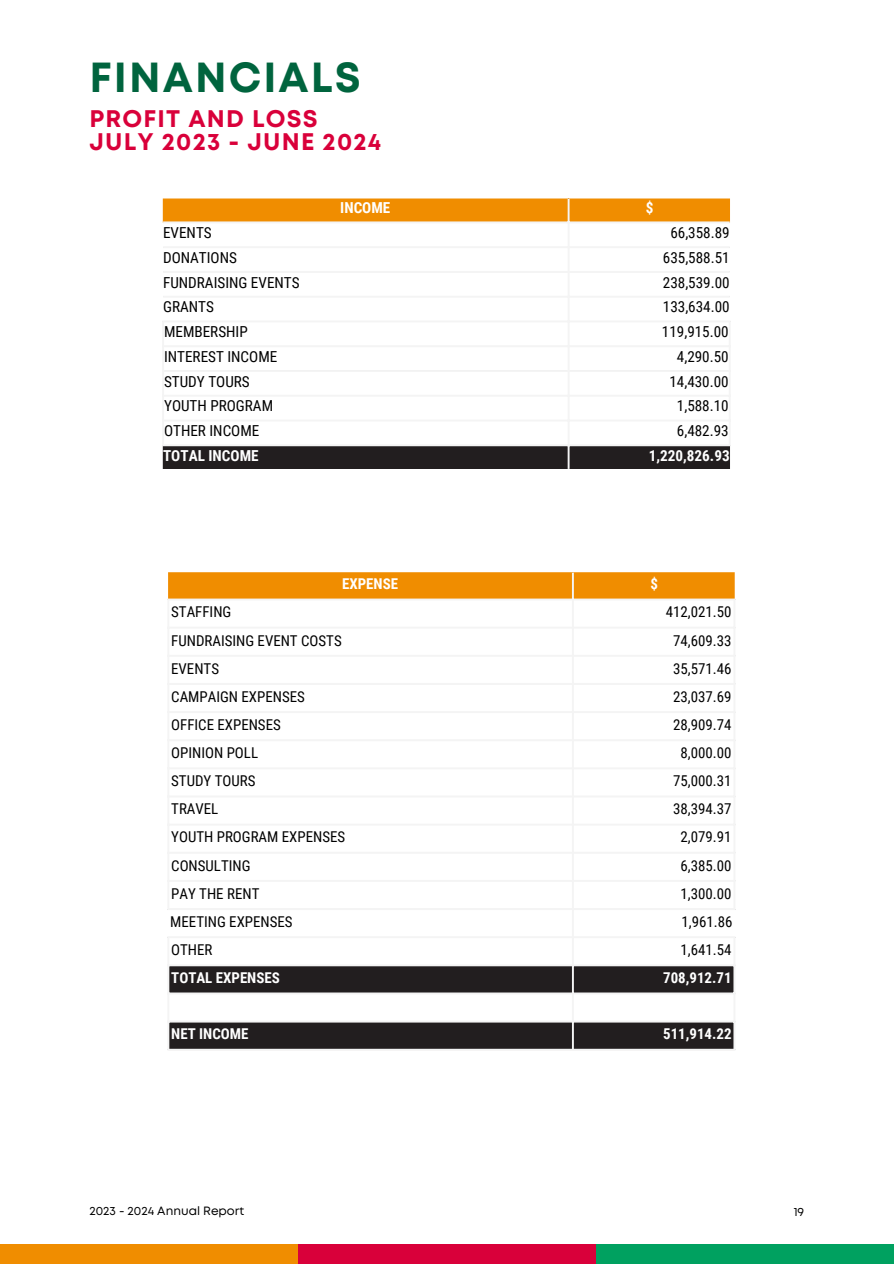
<style>
.page{position:relative;width:894px;height:1264px;background:#fff}
.page>*{position:absolute;margin:0;border:0;box-sizing:border-box;transform-origin:0 0}
.t1{font:700 42px "Mont";letter-spacing:.05em;color:#00643e}
.t2{font:700 24px/23.7px "Mont";letter-spacing:.05em;color:#d9003a}
.t3{font:15.15px "Roboto Condensed";color:#000}
.t4{font:700 15.15px "Roboto Condensed";color:#fff}
.t5{font:14.85px "Roboto Condensed";color:#000}
.t6{font:700 14.85px "Roboto Condensed";color:#fff}
.t7{font:12px "Mont";color:#000}
</style>
<div class="page">
<div style="left:0;top:1244px;width:298px;height:19px;background:#f08d00"></div>
<div style="left:298px;top:1244px;width:298px;height:19px;background:#d9003a"></div>
<div style="left:595px;top:1244px;width:298px;height:19px;background:#00a160"></div>
<div style="left:163px;top:199px;width:566px;height:22px;background:#f08d00"></div>
<div style="left:163px;top:446px;width:566px;height:23px;background:#221e1f"></div>
<hr style="left:162px;top:322px;width:2px;height:122px;background:#f4f4f4">
<hr style="left:567px;top:199px;width:2px;height:270px;background:#f4f4f4">
<hr style="left:728px;top:322px;width:2px;height:122px;background:#f4f4f4">
<hr style="left:163px;top:221px;width:566px;height:2px;background:#f4f4f4">
<hr style="left:163px;top:246px;width:566px;height:2px;background:#f4f4f4">
<hr style="left:163px;top:271px;width:566px;height:2px;background:#f4f4f4">
<hr style="left:163px;top:296px;width:566px;height:2px;background:#f4f4f4">
<hr style="left:162px;top:320px;width:568px;height:2px;background:#f4f4f4">
<hr style="left:162px;top:345px;width:568px;height:2px;background:#f4f4f4">
<hr style="left:162px;top:370px;width:568px;height:2px;background:#f4f4f4">
<hr style="left:162px;top:395px;width:568px;height:2px;background:#f4f4f4">
<hr style="left:162px;top:419px;width:568px;height:2px;background:#f4f4f4">
<hr style="left:162px;top:444px;width:568px;height:2px;background:#f4f4f4">
<div style="left:168px;top:572px;width:566px;height:26px;background:#f08d00"></div>
<svg style="left:169px;top:966px;width:564px;height:82px;fill:#221e1f"></svg>
<hr style="left:167px;top:600px;width:2px;height:308px;background:#f4f4f4">
<hr style="left:167px;top:938px;width:2px;height:110px;background:#f4f4f4">
<hr style="left:571px;top:572px;width:2px;height:476px;background:#f4f4f4">
<hr style="left:733px;top:600px;width:2px;height:308px;background:#f4f4f4">
<hr style="left:733px;top:938px;width:2px;height:110px;background:#f4f4f4">
<hr style="left:167px;top:598px;width:568px;height:2px;background:#f4f4f4">
<hr style="left:167px;top:626px;width:568px;height:2px;background:#f4f4f4">
<hr style="left:167px;top:655px;width:568px;height:1px;background:#f4f4f4">
<hr style="left:167px;top:683px;width:568px;height:2px;background:#f4f4f4">
<hr style="left:167px;top:711px;width:568px;height:2px;background:#f4f4f4">
<hr style="left:167px;top:739px;width:568px;height:2px;background:#f4f4f4">
<hr style="left:167px;top:767px;width:568px;height:2px;background:#f4f4f4">
<hr style="left:167px;top:795px;width:568px;height:2px;background:#f4f4f4">
<hr style="left:167px;top:823px;width:568px;height:2px;background:#f4f4f4">
<hr style="left:167px;top:851px;width:568px;height:2px;background:#f4f4f4">
<hr style="left:167px;top:880px;width:568px;height:1px;background:#f4f4f4">
<hr style="left:167px;top:908px;width:568px;height:2px;background:#f4f4f4">
<hr style="left:167px;top:936px;width:568px;height:2px;background:#f4f4f4">
<hr style="left:167px;top:964px;width:568px;height:2px;background:#f4f4f4">
<hr style="left:167px;top:992px;width:568px;height:2px;background:#f4f4f4">
<hr style="left:167px;top:1020px;width:568px;height:2px;background:#f4f4f4">
<hr style="left:167px;top:1048px;width:568px;height:2px;background:#f4f4f4">
<p class="t1" style="left:89px;top:62px;width:273px">FINANCIALS</p>
<p class="t2" style="left:89px;top:108px;width:293px">PROFIT AND LOSS<br>JULY 2023 - JUNE 2024</p>
<h1 class="t4" style="left:340px;top:199px;width:52px">INCOME</h1>
<h2 class="t4" style="left:645px;top:199px;width:9px">$</h2>
<p class="t3" style="left:163px;top:224px;width:50px">EVENTS</p>
<p class="t3" style="left:670px;top:224px;width:61px">66,358.89</p>
<p class="t3" style="left:163px;top:249px;width:75px">DONATIONS</p>
<p class="t3" style="left:662px;top:249px;width:68px">635,588.51</p>
<p class="t3" style="left:163px;top:273px;width:138px">FUNDRAISING EVENTS</p>
<p class="t3" style="left:662px;top:273px;width:68px">238,539.00</p>
<p class="t3" style="left:163px;top:298px;width:52px">GRANTS</p>
<p class="t3" style="left:662px;top:298px;width:68px">133,634.00</p>
<p class="t3" style="left:164px;top:323px;width:85px">MEMBERSHIP</p>
<p class="t3" style="left:661px;top:323px;width:68px">119,915.00</p>
<p class="t3" style="left:164px;top:348px;width:115px">INTEREST INCOME</p>
<p class="t3" style="left:676px;top:348px;width:53px">4,290.50</p>
<p class="t3" style="left:164px;top:372px;width:87px">STUDY TOURS</p>
<p class="t3" style="left:669px;top:372px;width:61px">14,430.00</p>
<p class="t3" style="left:164px;top:397px;width:111px">YOUTH PROGRAM</p>
<p class="t3" style="left:676px;top:397px;width:53px">1,588.10</p>
<p class="t3" style="left:164px;top:422px;width:97px">OTHER INCOME</p>
<p class="t3" style="left:676px;top:422px;width:53px">6,482.93</p>
<p class="t4" style="left:163px;top:447px;width:97px">TOTAL INCOME</p>
<p class="t4" style="left:648px;top:447px;width:82px">1,220,826.93</p>
<p class="t6" style="left:342px;top:575px;width:57px">EXPENSE</p>
<p class="t6" style="left:650px;top:575px;width:9px">$</p>
<p class="t5" style="left:171px;top:603px;width:62px">STAFFING</p>
<p class="t5" style="left:665px;top:603px;width:67px">412,021.50</p>
<p class="t5" style="left:171px;top:631px;width:172px">FUNDRAISING EVENT COSTS</p>
<p class="t5" style="left:673px;top:631px;width:60px">74,609.33</p>
<p class="t5" style="left:171px;top:660px;width:49px">EVENTS</p>
<p class="t5" style="left:673px;top:660px;width:60px">35,571.46</p>
<p class="t5" style="left:171px;top:688px;width:135px">CAMPAIGN EXPENSES</p>
<p class="t5" style="left:673px;top:688px;width:60px">23,037.69</p>
<p class="t5" style="left:171px;top:716px;width:111px">OFFICE EXPENSES</p>
<p class="t5" style="left:673px;top:716px;width:60px">28,909.74</p>
<p class="t5" style="left:171px;top:744px;width:88px">OPINION POLL</p>
<p class="t5" style="left:680px;top:744px;width:52px">8,000.00</p>
<p class="t5" style="left:171px;top:772px;width:86px">STUDY TOURS</p>
<p class="t5" style="left:673px;top:772px;width:60px">75,000.31</p>
<p class="t5" style="left:171px;top:800px;width:49px">TRAVEL</p>
<p class="t5" style="left:673px;top:800px;width:60px">38,394.37</p>
<p class="t5" style="left:171px;top:828px;width:175px">YOUTH PROGRAM EXPENSES</p>
<p class="t5" style="left:680px;top:828px;width:52px">2,079.91</p>
<p class="t5" style="left:171px;top:856px;width:81px">CONSULTING</p>
<p class="t5" style="left:680px;top:856px;width:52px">6,385.00</p>
<p class="t5" style="left:171px;top:885px;width:90px">PAY THE RENT</p>
<p class="t5" style="left:680px;top:885px;width:52px">1,300.00</p>
<p class="t5" style="left:170px;top:913px;width:124px">MEETING EXPENSES</p>
<p class="t5" style="left:681px;top:913px;width:52px">1,961.86</p>
<p class="t5" style="left:171px;top:941px;width:43px">OTHER</p>
<p class="t5" style="left:680px;top:941px;width:52px">1,641.54</p>
<p class="t6" style="left:171px;top:969px;width:110px">TOTAL EXPENSES</p>
<p class="t6" style="left:663px;top:969px;width:70px">708,912.71</p>
<p class="t6" style="left:171px;top:1025px;width:79px">NET INCOME</p>
<p class="t6" style="left:663px;top:1025px;width:70px">511,914.22</p>
<p class="t7" style="left:89px;top:1206px;width:156px">2023 - 2024 Annual Report</p>
<p class="t7" style="left:793px;top:1207px;width:12px">19</p>
</div>
